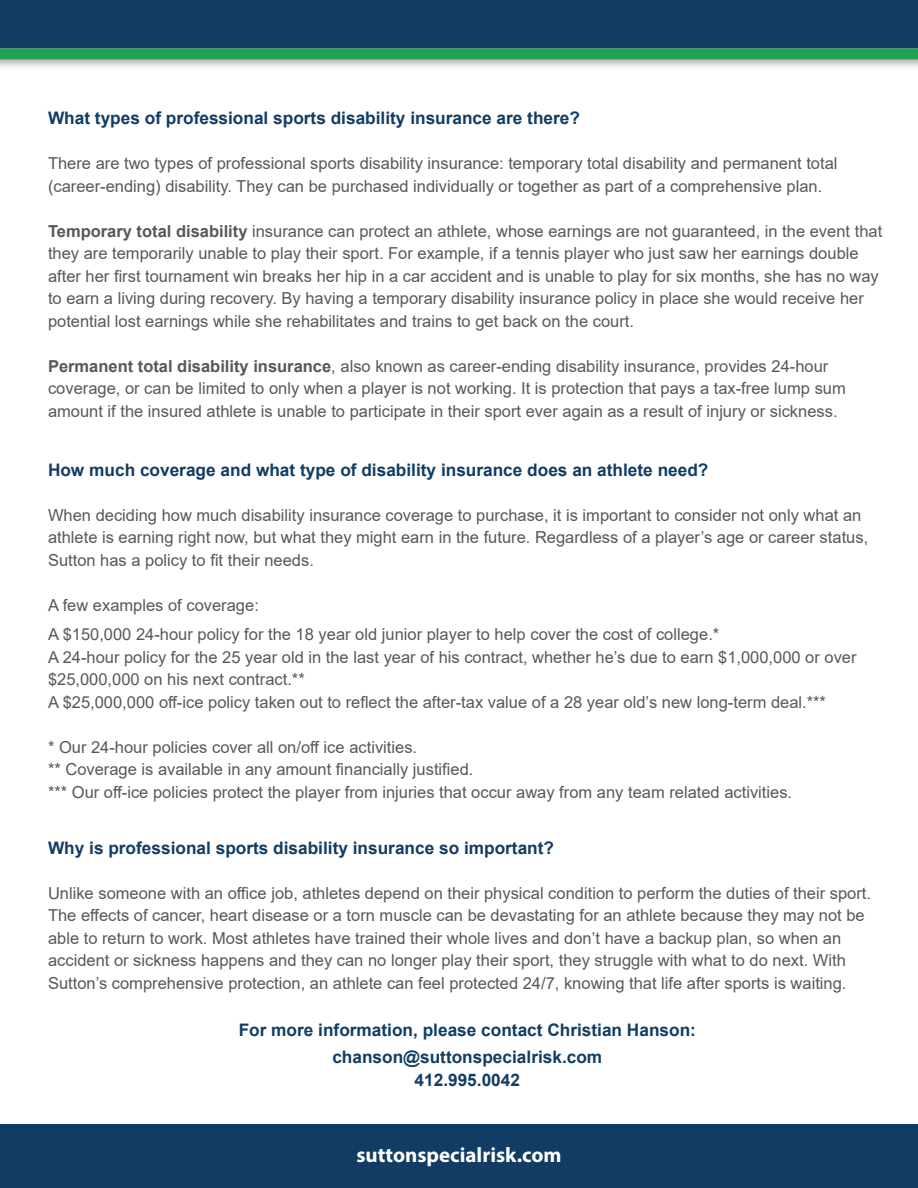
<style>
.page{position:relative;width:918px;height:1188px;background:#fff}
.page>*{position:absolute;margin:0;border:0;box-sizing:border-box;transform-origin:0 0}
.t1{font:700 21px "Myriad Pro";color:#fff}
.Bullets{font:700 17.25px "Arial";color:#123c63}
.Bullets-2{font:700 17.25px "Arial";color:#113d62}
.t2{font:16.5px/22.5px "Arial";color:#57585a}
.s1{font-weight:700}
</style>
<div class="page">
<div style="left:0;top:1125px;width:918px;height:63px;background:#123c63"></div>
<div style="left:0;top:0;width:918px;height:43px;background:#123c63"></div>
<div style="left:0;top:43px;width:918px;height:28px;background:#231f20;opacity:.4"></div>
<div style="left:0;top:49px;width:918px;height:10px;background:#21a24e"></div>
<p class="Bullets" style="left:48px;top:106px;width:534px">What types of professional sports disability insurance are there?</p>
<p class="t2" style="left:48px;top:152px;width:791px">There are two types of professional sports disability insurance: temporary total disability and permanent total (career-ending) disability. They can be purchased individually or together as part of a comprehensive plan.</p>
<p class="t2" style="left:48px;top:219px;width:836px"><span class="s1">Temporary total disability</span> insurance can protect an athlete, whose earnings are not guaranteed, in the event that they are temporarily unable to play their sport. For example, if a tennis player who just saw her earnings double after her first tournament win breaks her hip in a car accident and is unable to play for six months, she has no way to earn a living during recovery. By having a temporary disability insurance policy in place she would receive her potential lost earnings while she rehabilitates and trains to get back on the court.</p>
<p class="t2" style="left:48px;top:354px;width:782px"><span class="s1">Permanent total disability insurance</span>, also known as career-ending disability insurance, provides 24-hour</p>
<p class="t2" style="left:48px;top:377px;width:799px">coverage, or can be limited to only when a player is not working. It is protection that pays a tax-free lump sum amount if the insured athlete is unable to participate in their sport ever again as a result of injury or sickness.</p>
<p class="Bullets" style="left:48px;top:458px;width:662px">How much coverage and what type of disability insurance does an athlete need?</p>
<p class="t2" style="left:48px;top:504px;width:822px">When deciding how much disability insurance coverage to purchase, it is important to consider not only what an athlete is earning right now, but what they might earn in the future. Regardless of a player’s age or career status,<br>Sutton has a policy to fit their needs.</p>
<p class="t2" style="left:48px;top:594px;width:212px">A few examples of coverage:</p>
<p class="t2" style="left:48px;top:623px;width:673px">A $150,000 24-hour policy for the 18 year old junior player to help cover the cost of college.*</p>
<p class="t2" style="left:48px;top:645px;width:810px">A 24-hour policy for the 25 year old in the last year of his contract, whether he’s due to earn $1,000,000 or over $25,000,000 on his next contract.**</p>
<p class="t2" style="left:48px;top:690px;width:780px">A $25,000,000 off-ice policy taken out to reflect the after-tax value of a 28 year old’s new long-term deal.***</p>
<p class="t2" style="left:48px;top:735px;width:371px">* Our 24-hour policies cover all on/off ice activities.</p>
<p class="t2" style="left:48px;top:758px;width:427px">** Coverage is available in any amount financially justified.</p>
<p class="t2" style="left:48px;top:780px;width:746px">*** Our off-ice policies protect the player from injuries that occur away from any team related activities.</p>
<p class="Bullets" style="left:48px;top:836px;width:508px">Why is professional sports disability insurance so important?</p>
<p class="t2" style="left:48px;top:882px;width:825px">Unlike someone with an office job, athletes depend on their physical condition to perform the duties of their sport.<br>The effects of cancer, heart disease or a torn muscle can be devastating for an athlete because they may not be able to return to work. Most athletes have trained their whole lives and don’t have a backup plan, so when an</p>
<p class="t2" style="left:48px;top:949px;width:799px">accident or sickness happens and they can no longer play their sport, they struggle with what to do next. With</p>
<p class="t2" style="left:48px;top:972px;width:800px">Sutton’s comprehensive protection, an athlete can feel protected 24/7, knowing that life after sports is waiting.</p>
<p class="Bullets-2" style="left:239px;top:1018px;width:459px">For more information, please contact Christian Hanson:</p>
<p class="Bullets-2" style="left:332px;top:1045px;width:271px">chanson@suttonspecialrisk.com</p>
<p class="Bullets" style="left:415px;top:1067px;width:107px">412.995.0042</p>
<p class="t1" style="left:356px;top:1142px;width:207px">suttonspecialrisk.com</p>
</div>
